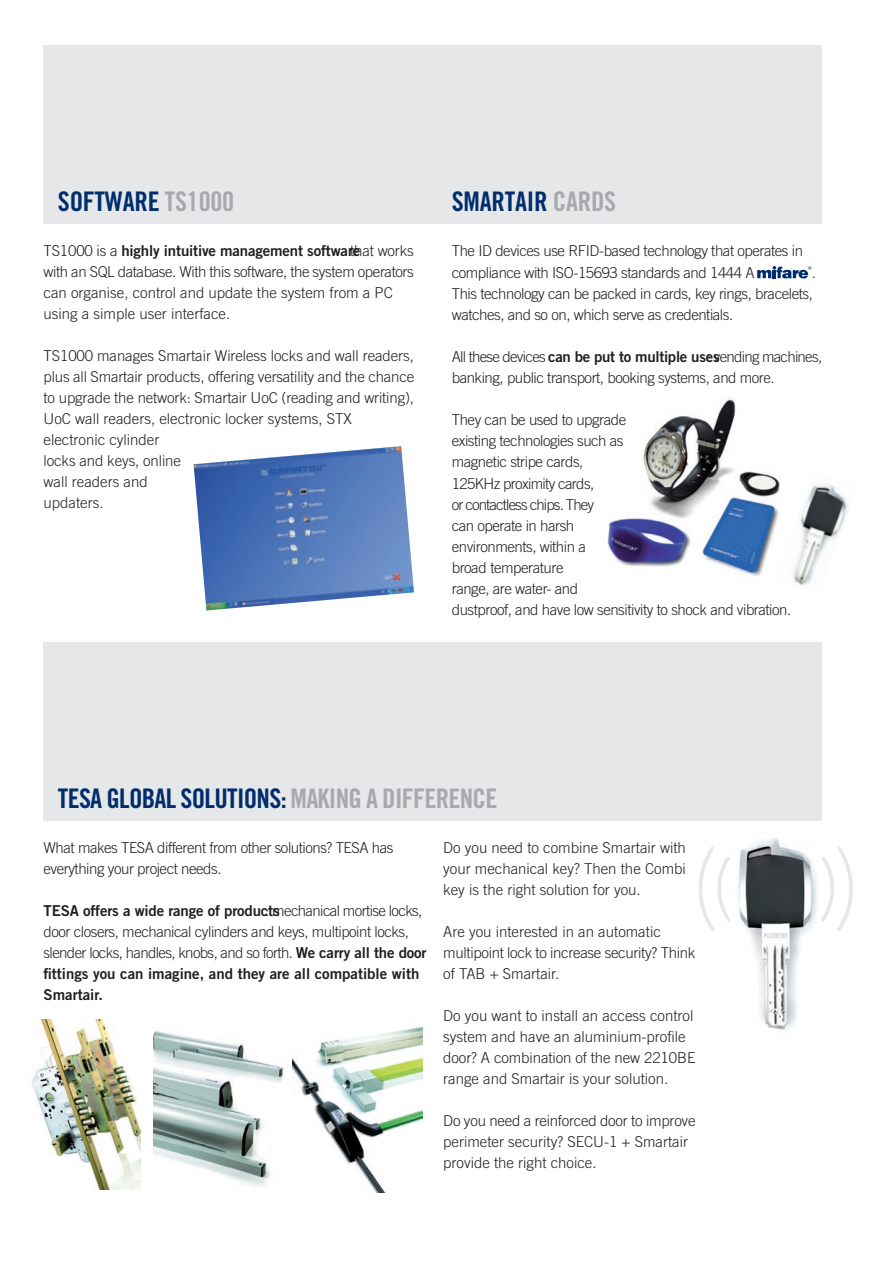
<style>
.page{position:relative;width:893px;height:1263px;background:#fff}
.page>*{position:absolute;margin:0;border:0;box-sizing:border-box;transform-origin:0 0}
.t1{font:27px "Trade Gothic LT Std Bd Cn 20";letter-spacing:-.025em;color:#002e6d}
.t2{font:300 15px/21px "Trade Gothic";letter-spacing:-.025em;color:#231f20}
.t3{font:300 15px/21px "Trade Gothic";color:#231f20}
.t4{font:300 15px/21px "Trade Gothic";letter-spacing:-.005em;color:#231f20}
.t5{font:15px/21px "Trade Gothic LT Std Bd 2";letter-spacing:-.01em;color:#231f20}
.s1{color:#a7a9ac}
.s2{font-family:"Trade Gothic";font-weight:300}
.s3{font-family:"Trade Gothic LT Std Bd 2";font-weight:400}
</style>
<div class="page">
<img style="left:737px;top:838px;width:81px;height:192px">
<svg style="left:699px;top:847px;width:31px;height:84px"></svg>
<svg style="left:821px;top:847px;width:32px;height:84px"></svg>
<div style="left:44px;top:642px;width:778px;height:179px;background:#e6e7e8"></div>
<img style="left:607px;top:398px;width:168px;height:178px">
<img style="left:775px;top:478px;width:73px;height:108px">
<div style="left:44px;top:45px;width:778px;height:178px;background:#e6e7e8"></div>
<img style="left:194px;top:446px;width:220px;height:164px">
<img style="left:31px;top:1020px;width:110px;height:169px">
<img style="left:153px;top:1031px;width:140px;height:156px">
<img style="left:293px;top:1026px;width:130px;height:166px">
<svg style="left:757px;top:266px;width:54px;height:12px"></svg>
<h1 class="t1" style="left:58px;top:185px;width:178px">SOFTWARE <span class="s1">TS1000</span></h1>
<p class="t5" style="left:44px;top:240px;width:332px"><span class="s2">TS1000 is a</span> highly intuitive management softwar<span class="s2">that</span></p>
<p class="t3" style="left:44px;top:240px;width:372px;text-indent:309px"><span class="s3">e</span> works with an SQL database. With this software, the system operators can organise, control and update the system from a PC using a simple user interface.</p>
<p class="t4" style="left:44px;top:345px;width:372px">TS1000 manages Smartair Wireless locks and wall readers, plus all Smartair products, offering versatility and the chance to upgrade the network: Smartair UoC (reading and writing), UoC wall readers, electronic locker systems, STX electronic cylinder<br>locks and keys, online<br>wall readers and<br>updaters.</p>
<h1 class="t1" style="left:452px;top:185px;width:166px">SMARTAIR <span class="s1">CARDS</span></h1>
<p class="t2" style="left:452px;top:240px;width:353px;line-height:22.2px">The ID devices use RFID-based technology that operates in compliance with ISO-15693 standards and 1444 A</p>
<p class="t2" style="left:452px;top:262px;width:366px;text-indent:360px">.<br>This technology can be packed in cards, key rings, bracelets, watches, and so on, which serve as credentials.</p>
<p class="t2" style="left:452px;top:346px;width:372px">All these devices <span class="s3">can be put to multiple use</span>: <span class="s3">s</span>vending machines, banking, public transport, booking systems, and more.</p>
<p class="t2" style="left:452px;top:409px;width:341px">They can be used to upgrade<br>existing technologies such as<br>magnetic stripe cards,<br>125KHz proximity cards,<br>or contactless chips. They<br>can operate in harsh<br>environments, within a<br>broad temperature<br>range, are water- and<br>dustproof, and have low sensitivity to shock and vibration.</p>
<h1 class="t1" style="left:58px;top:782px;width:441px">TESA GLOBAL SOLUTIONS: <span class="s1">MAKING A DIFFERENCE</span></h1>
<p class="t2" style="left:44px;top:837px;width:351px">What makes TESA different from other solutions? TESA has everything your project needs.</p>
<p class="t5" style="left:44px;top:900px;width:380px">TESA offers a wide range of product<span class="s2">: mechanical mortise locks,</span></p>
<p class="t2" style="left:443px;top:837px;width:244px;text-align:justify">Do you need to combine Smartair with your mechanical key? Then the Combi key is the right solution for you.</p>
<p class="t2" style="left:443px;top:921px;width:254px">Are you interested in an automatic multipoint lock to increase security? Think of TAB + Smartair.</p>
<p class="t3" style="left:443px;top:1005px;width:254px">Do you want to install an access control system and have an aluminium-profile door? A combination of the new 2210BE range and Smartair is your solution.</p>
<p class="t3" style="left:443px;top:1110px;width:254px">Do you need a reinforced door to improve perimeter security? SECU-1 + Smartair provide the right choice.</p>
<p class="t5" style="left:273px;top:900px;width:8px">s</p>
<p class="t2" style="left:44px;top:921px;width:384px">door closers, mechanical cylinders and keys, multipoint locks, slender locks, handles, knobs, and so forth. <span class="s3">We carry all the door</span></p>
<p class="t5" style="left:44px;top:963px;width:377px">fittings you can imagine, and they are all compatible with<br>Smartair.</p>
</div>
